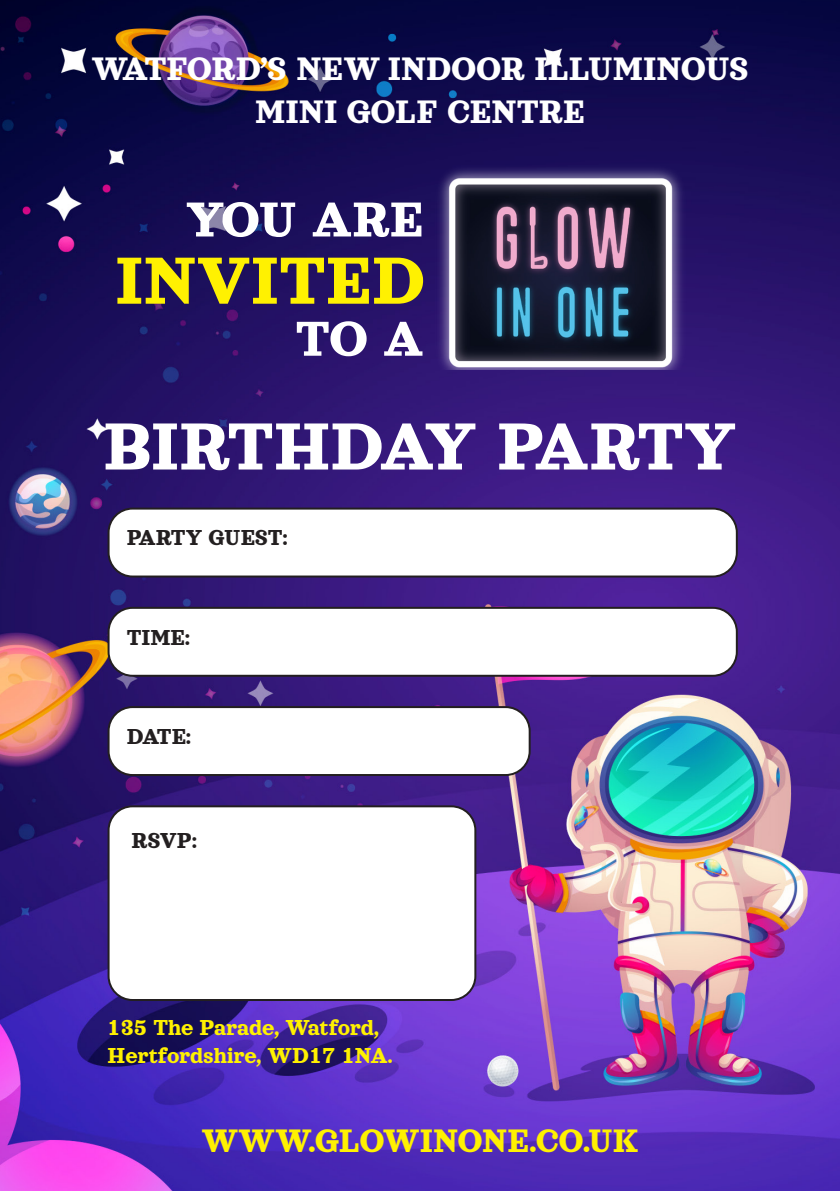
<style>
.page{position:relative;width:840px;height:1191px;background:#fff}
.page>*{position:absolute;margin:0;border:0;box-sizing:border-box;transform-origin:0 0}
.t1{font:76px "Orelega One";color:#fff}
.t2{font:76px "Orelega One";color:#fff101}
.t3{font:56px "Orelega One";color:#fff}
.t4{font:36px "Orelega One";color:#fff}
.t5{font:36px "Orelega One";color:#fff101}
.t6{font:24px/28.8px "Orelega One";color:#fff101}
.t7{font:24px "Orelega One";color:#231f20}
</style>
<div class="page">
<img style="left:0;top:0;width:839px;height:1191px">
<img style="left:432px;top:162px;width:256px;height:208px">
<div style="left:108px;top:508px;width:628px;height:68px;background:#fff;border-radius:24px"></div>
<div style="left:107px;top:507px;width:630px;height:70px;border:2px solid #231f20;border-radius:24px"></div>
<div style="left:108px;top:608px;width:628px;height:68px;background:#fff;border-radius:24px"></div>
<div style="left:107px;top:607px;width:630px;height:70px;border:2px solid #231f20;border-radius:24px"></div>
<div style="left:108px;top:707px;width:421px;height:68px;background:#fff;border-radius:24px"></div>
<div style="left:107px;top:706px;width:423px;height:70px;border:2px solid #231f20;border-radius:24px"></div>
<div style="left:108px;top:806px;width:367px;height:194px;background:#fff;border-radius:24px"></div>
<div style="left:107px;top:805px;width:369px;height:196px;border:2px solid #231f20;border-radius:24px"></div>
<p class="t4" style="left:91px;top:50px;width:658px">WATFORD’S NEW INDOOR ILLUMINOUS</p>
<p class="t4" style="left:255px;top:93px;width:331px">MINI GOLF CENTRE</p>
<p class="t3" style="left:185px;top:189px;width:239px">YOU ARE</p>
<p class="t2" style="left:115px;top:239px;width:309px">INVITED</p>
<p class="t3" style="left:295px;top:308px;width:130px">TO A</p>
<p class="t1" style="left:103px;top:405px;width:634px">BIRTHDAY PARTY</p>
<p class="t7" style="left:127px;top:525px;width:162px">PARTY GUEST:</p>
<p class="t7" style="left:127px;top:624px;width:65px">TIME:</p>
<p class="t7" style="left:127px;top:723px;width:66px">DATE:</p>
<p class="t7" style="left:131px;top:827px;width:67px">RSVP:</p>
<p class="t6" style="left:107px;top:1012px;width:286px">135 The Parade, Watford,<br>Hertfordshire, WD17 1NA.</p>
<p class="t5" style="left:201px;top:1121px;width:439px">WWW.GLOWINONE.CO.UK</p>
</div>
